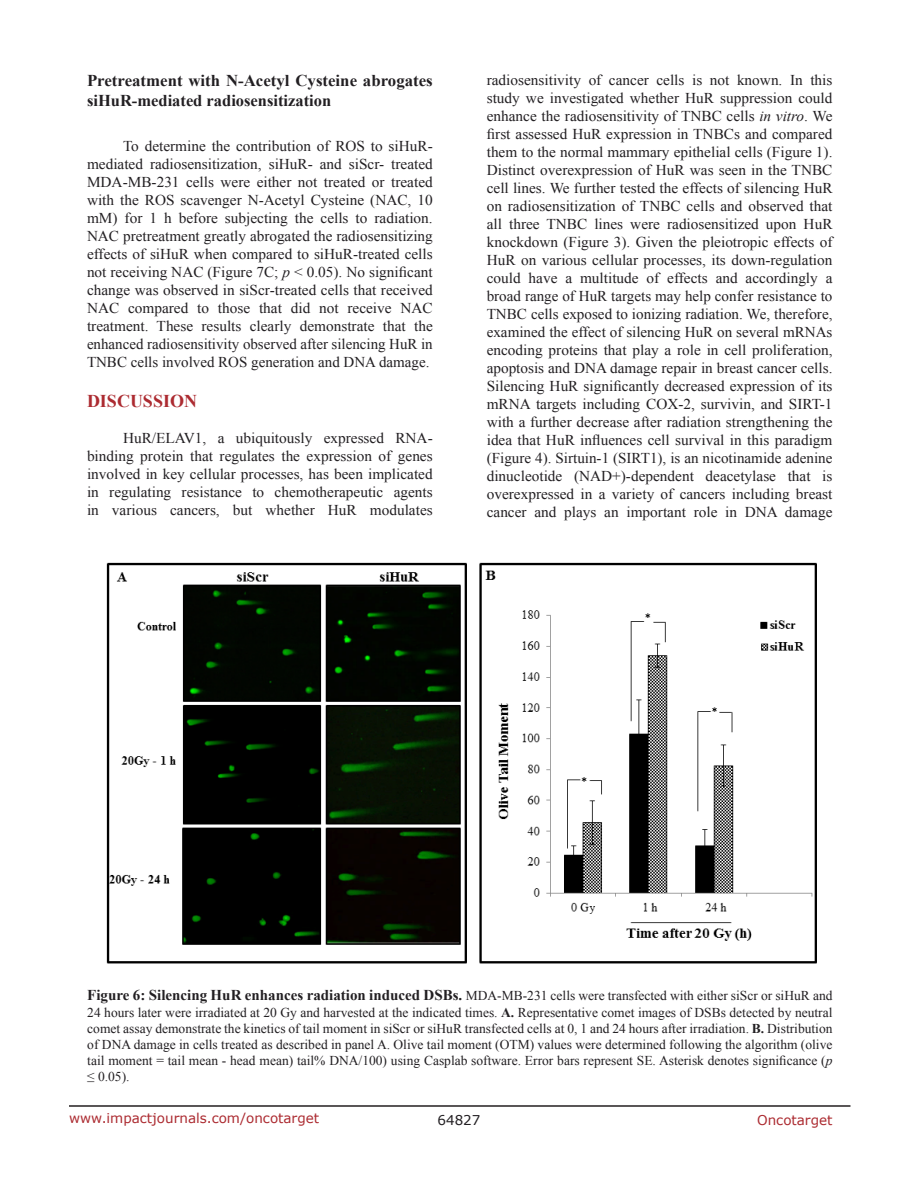
<style>
.page{position:relative;width:918px;height:1188px;background:#fff}
.page>*{position:absolute;margin:0;border:0;box-sizing:border-box;transform-origin:0 0}
.Heading{font:700 18px "Times New Roman";color:#ac2b31}
.SubHeading{font:700 16.5px/19.8px "Times New Roman";color:#221f22}
.BodyText{font:15px/18px "Times New Roman";color:#221f22;text-align:justify}
.FigureText{font:13.5px/16.2px "Times New Roman";color:#221f22;text-align:justify}
.t1{font:13.5px "Verdana";color:#ac2b31}
.t2{font:13.5px "Verdana";color:#221f22}
.s1{font-style:italic}
.s2{font-weight:700;font-size:15px}
.s3{font-weight:700}
</style>
<div class="page">
<hr style="left:69px;top:1105px;width:781px;height:2px;background:#231f20">
<img style="left:106px;top:562px;width:710px;height:402px">
<p class="SubHeading" style="left:87px;top:70px;width:347px">Pretreatment with N-Acetyl Cysteine abrogates siHuR-mediated radiosensitization</p>
<p class="BodyText" style="left:87px;top:137px;width:347px;text-indent:36px">To determine the contribution of ROS to siHuR&shy;mediated radiosensitization, siHuR- and siScr- treated MDA-MB-231 cells were either not treated or treated with the ROS scavenger N-Acetyl Cysteine (NAC, 10 mM) for 1 h before subjecting the cells to radiation.<br>NAC pretreatment greatly abrogated the radiosensitizing effects of siHuR when compared to siHuR-treated cells not receiving NAC (Figure 7C; <span class="s1">p</span> &lt; 0.05). No significant change was observed in siScr-treated cells that received NAC compared to those that did not receive NAC treatment. These results clearly demonstrate that the enhanced radiosensitivity observed after silencing HuR in TNBC cells involved ROS generation and DNA damage.</p>
<p class="Heading" style="left:87px;top:388px;width:112px">DISCUSSION</p>
<p class="BodyText" style="left:87px;top:428px;width:347px;text-indent:36px">HuR/ELAV1, a ubiquitously expressed RNA&shy;binding protein that regulates the expression of genes involved in key cellular processes, has been implicated in regulating resistance to chemotherapeutic agents in various cancers, but whether HuR modulates</p>
<p class="BodyText" style="left:487px;top:71px;width:347px">radiosensitivity of cancer cells is not known. In this study we investigated whether HuR suppression could enhance the radiosensitivity of TNBC cells <span class="s1">in vitro</span>. We first assessed HuR expression in TNBCs and compared them to the normal mammary epithelial cells (Figure 1).<br>Distinct overexpression of HuR was seen in the TNBC cell lines. We further tested the effects of silencing HuR on radiosensitization of TNBC cells and observed that all three TNBC lines were radiosensitized upon HuR knockdown (Figure 3). Given the pleiotropic effects of HuR on various cellular processes, its down-regulation could have a multitude of effects and accordingly a broad range of HuR targets may help confer resistance to TNBC cells exposed to ionizing radiation. We, therefore, examined the effect of silencing HuR on several mRNAs encoding proteins that play a role in cell proliferation, apoptosis and DNA damage repair in breast cancer cells.<br>Silencing HuR significantly decreased expression of its mRNA targets including COX-2, survivin, and SIRT-1 with a further decrease after radiation strengthening the idea that HuR influences cell survival in this paradigm (Figure 4). Sirtuin-1 (SIRT1), is an nicotinamide adenine dinucleotide (NAD+)-dependent deacetylase that is overexpressed in a variety of cancers including breast cancer and plays an important role in DNA damage</p>
<p class="FigureText" style="left:87px;top:988px;width:747px"><span class="s2">Figure 6: Silencing HuR enhances radiation induced DSBs.</span> MDA-MB-231 cells were transfected with either siScr or siHuR and 24 hours later were irradiated at 20 Gy and harvested at the indicated times. <span class="s3">A.</span> Representative comet images of DSBs detected by neutral comet assay demonstrate the kinetics of tail moment in siScr or siHuR transfected cells at 0, 1 and 24 hours after irradiation. <span class="s3">B.</span> Distribution of DNA damage in cells treated as described in panel A. Olive tail moment (OTM) values were determined following the algorithm (olive tail moment = tail mean - head mean) tail% DNA/100) using Casplab software. Error bars represent SE. Asterisk denotes significance (<span class="s1">p </span>≤ 0.05).</p>
<p class="t1" style="left:69px;top:1109px;width:252px">www.impactjournals.com/oncotarget</p>
<p class="t2" style="left:438px;top:1111px;width:44px">64827</p>
<p class="t1" style="left:757px;top:1111px;width:77px">Oncotarget</p>
</div>
